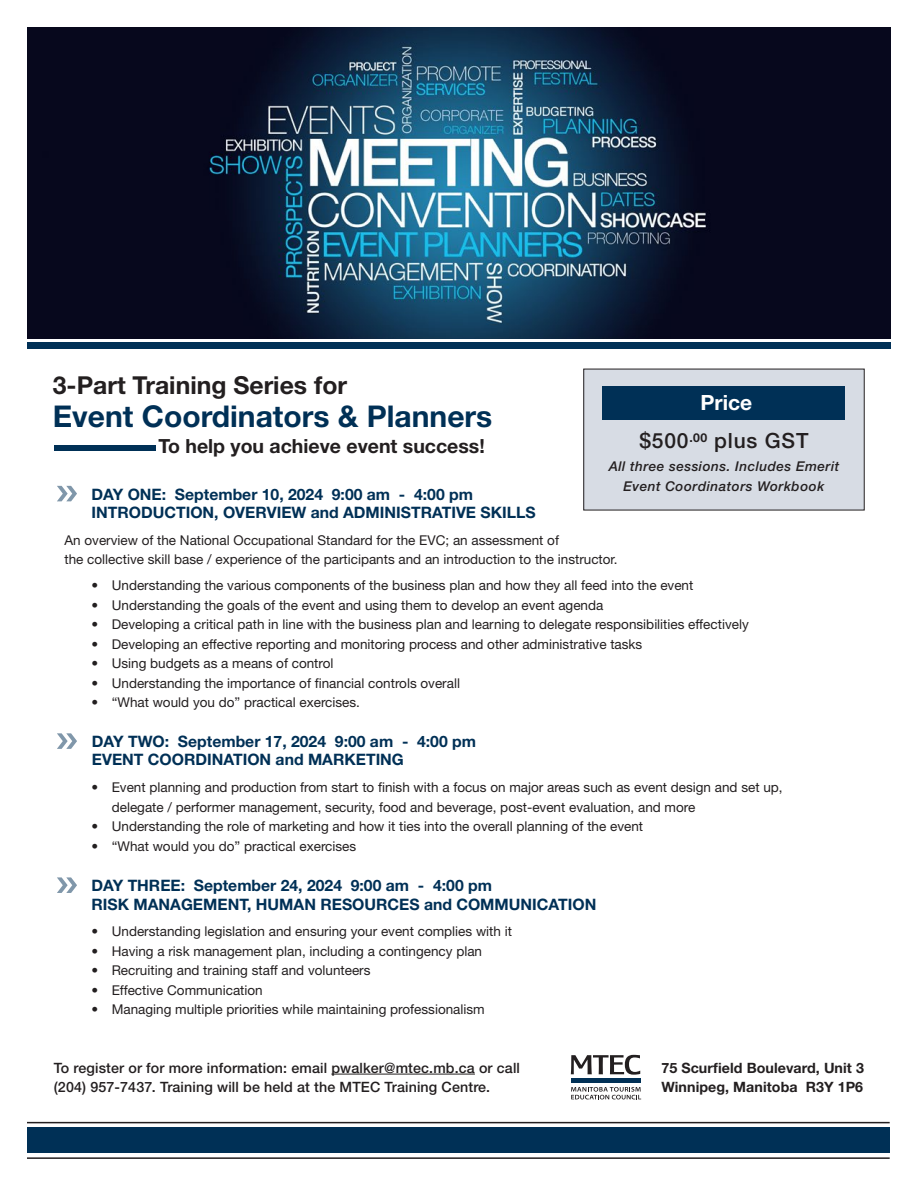
<style>
.page{position:relative;width:918px;height:1188px;background:#fff}
.page>*{position:absolute;margin:0;border:0;box-sizing:border-box;transform-origin:0 0}
.t1{font:700 30px "Helvetica Neue LT Std";color:#003056}
.t2{font:700 24.75px "Helvetica Neue LT Std";color:#231f20}
.t3{font:500 21px "Helvetica Neue LT Std";letter-spacing:.035em;color:#231f20}
.t4{font:700 21px "Helvetica Neue LT Std";color:#fff}
.t5{font:700 19.5px "Helvetica Neue LT Std";color:#231f20}
.t6{font:700 15.75px/18.9px "Helvetica Neue LT Std";color:#003056}
.t7{font:500 14.25px/19.5px "Helvetica Neue LT Std";letter-spacing:.01em;color:#231f20}
.t8{font:700 14.25px "Helvetica Neue LT Std";letter-spacing:.005em;color:#231f20}
.t9{font:13.5px/19.5px "Helvetica Neue LT Std";color:#231f20}
.t10{font:italic 500 13.5px/19.5px "Helvetica Neue LT Std";letter-spacing:.035em;color:#231f20;text-align:center}
</style>
<div class="page">
<img style="left:27px;top:27px;width:864px;height:312px">
<div style="left:27px;top:1128px;width:863px;height:25px;background:#003056"></div>
<hr style="left:27px;top:1122px;width:863px;height:1px;background:#231f20">
<hr style="left:27px;top:1157px;width:863px;height:2px;background:#231f20">
<svg style="left:571px;top:1087px;width:70px;height:12px"></svg>
<div style="left:571px;top:1078px;width:69px;height:5px;background:#003056"></div>
<svg style="left:571px;top:1055px;width:69px;height:20px"></svg>
<hr style="left:331px;top:1074px;width:144px;height:1px;background:#231f20">
<div style="left:27px;top:342px;width:864px;height:7px;background:#003056"></div>
<div style="left:54px;top:445px;width:101px;height:5px;background:#003056"></div>
<svg style="left:57px;top:486px;width:20px;height:15px"></svg>
<svg style="left:57px;top:733px;width:20px;height:16px"></svg>
<div style="left:584px;top:369px;width:280px;height:141px;background:#d7dce4"></div>
<div style="left:583px;top:369px;width:282px;height:141px;border:1px solid #231f20"></div>
<div style="left:603px;top:386px;width:242px;height:34px;background:#003056"></div>
<svg style="left:57px;top:877px;width:20px;height:16px"></svg>
<p class="t2" style="left:53px;top:370px;width:296px">3-Part Training Series for</p>
<p class="t1" style="left:53px;top:398px;width:441px">Event Coordinators &amp; Planners</p>
<p class="t5" style="left:158px;top:434px;width:328px">To help you achieve event success!</p>
<p class="t6" style="left:92px;top:484px;width:446px">DAY ONE: September 10, 2024 9:00 am - 4:00 pm<br>INTRODUCTION, OVERVIEW and ADMINISTRATIVE SKILLS</p>
<p class="t9" style="left:64px;top:530px;width:555px">An overview of the National Occupational Standard for the EVC; an assessment of<br>the collective skill base / experience of the participants and an introduction to the instructor.</p>
<p class="t9" style="left:92px;top:576px;width:603px">• Understanding the various components of the business plan and how they all feed into the event</p>
<p class="t9" style="left:92px;top:595px;width:513px">• Understanding the goals of the event and using them to develop an event agenda</p>
<p class="t9" style="left:92px;top:615px;width:659px">• Developing a critical path in line with the business plan and learning to delegate responsibilities effectively</p>
<p class="t9" style="left:92px;top:634px;width:552px">• Developing an effective reporting and monitoring process and other administrative tasks</p>
<p class="t9" style="left:92px;top:654px;width:244px">• Using budgets as a means of control</p>
<p class="t9" style="left:92px;top:673px;width:370px">• Understanding the importance of financial controls overall</p>
<p class="t9" style="left:92px;top:693px;width:270px">• “What would you do” practical exercises.</p>
<p class="t6" style="left:92px;top:731px;width:386px">DAY TWO: September 17, 2024 9:00 am - 4:00 pm<br>EVENT COORDINATION and MARKETING</p>
<p class="t9" style="left:112px;top:778px;width:672px;text-indent:-20px">• Event planning and production from start to finish with a focus on major areas such as event design and set up, delegate / performer management, security, food and beverage, post-event evaluation, and more</p>
<p class="t9" style="left:92px;top:817px;width:553px">• Understanding the role of marketing and how it ties into the overall planning of the event</p>
<p class="t9" style="left:92px;top:836px;width:266px">• “What would you do” practical exercises</p>
<p class="t4" style="left:700px;top:390px;width:53px">Price</p>
<p class="t3" style="left:640px;top:428px;width:170px">$500<sup>.00</sup> plus GST</p>
<p class="t10" style="left:609px;top:456px;width:232px">All three sessions. Includes Emerit<br>Event Coordinators Workbook</p>
<p class="t6" style="left:92px;top:876px;width:506px">DAY THREE: September 24, 2024 9:00 am - 4:00 pm<br>RISK MANAGEMENT, HUMAN RESOURCES and COMMUNICATION</p>
<p class="t9" style="left:92px;top:922px;width:422px">• Understanding legislation and ensuring your event complies with it</p>
<p class="t9" style="left:92px;top:941px;width:392px">• Having a risk management plan, including a contingency plan</p>
<p class="t9" style="left:92px;top:961px;width:281px">• Recruiting and training staff and volunteers</p>
<p class="t9" style="left:92px;top:980px;width:173px">• Effective Communication</p>
<p class="t9" style="left:92px;top:1000px;width:395px">• Managing multiple priorities while maintaining professionalism</p>
<p class="t7" style="left:54px;top:1058px;width:468px">To register or for more information: email pwalker@mtec.mb.ca or call (204) 957-7437. Training will be held at the MTEC Training Centre.</p>
<p class="t8" style="left:661px;top:1059px;width:204px">75 Scurfield Boulevard, Unit 3</p>
<p class="t8" style="left:661px;top:1078px;width:203px">Winnipeg, Manitoba R3Y 1P6</p>
</div>
